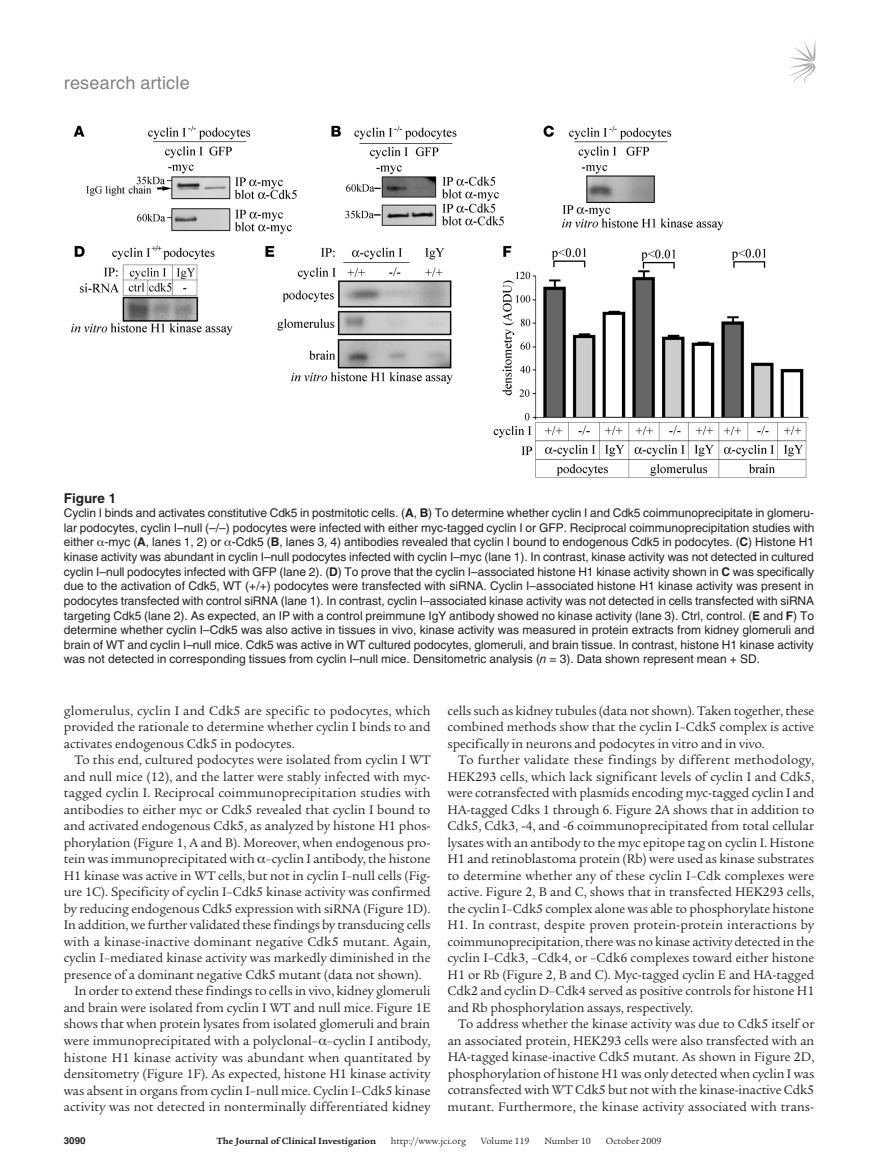
<style>
.page{position:relative;width:878px;height:1174px;background:#fff}
.page>*{position:absolute;margin:0;border:0;box-sizing:border-box;transform-origin:0 0}
.t1{font:18px "Helvetica LT Std";letter-spacing:.01em;color:#808285}
.t2{font:13.5px/16.5px "Legacy Serif Std";letter-spacing:-.005em;color:#231f20;text-align:justify}
.t3{font:13.5px "Legacy Serif Std";letter-spacing:.015em;color:#231f20}
.t4{font:700 13.5px "Helvetica LT Std";color:#231f20}
.t5{font:12px/14.7px "Helvetica LT Std";color:#231f20;text-align:justify}
.t6{font:9.75px "Legacy Serif Std";color:#231f20}
.t7{font:700 9.75px "Legacy Serif Std";color:#231f20}
.t8{font:700 9.75px "Helvetica LT Std";color:#231f20}
.s1{font-weight:700}
.s2{font-style:italic}
</style>
<div class="page">
<svg style="left:789px;top:41px;width:26px;height:44px"></svg>
<img style="left:71px;top:125px;width:738px;height:353px">
<h1 class="t1" style="left:64px;top:72px;width:127px">research article</h1>
<p class="t4" style="left:64px;top:489px;width:54px">Figure 1</p>
<p class="t5" style="left:64px;top:505px;width:752px">Cyclin I binds and activates constitutive Cdk5 in postmitotic cells. (<span class="s1">A</span>, <span class="s1">B</span>) To determine whether cyclin I and Cdk5 coimmunoprecipitate in glomeru&shy;lar podocytes, cyclin I–null (–/–) podocytes were infected with either myc-tagged cyclin I or GFP. Reciprocal coimmunoprecipitation studies with either -myc (<span class="s1">A</span>, lanes 1, 2) or -Cdk5 (<span class="s1">B</span>, lanes 3, 4) antibodies revealed that cyclin I bound to endogenous Cdk5 in podocytes. (<span class="s1">C</span>) Histone H1 kinase activity was abundant in cyclin I–null podocytes infected with cyclin I–myc (lane 1). In contrast, kinase activity was not detected in cultured cyclin I–null podocytes infected with GFP (lane 2). (<span class="s1">D</span>) To prove that the cyclin I–associated histone H1 kinase activity shown in <span class="s1">C</span> was specifically due to the activation of Cdk5, WT (+/+) podocytes were transfected with siRNA. Cyclin I–associated histone H1 kinase activity was present in podocytes transfected with control siRNA (lane 1). In contrast, cyclin I–associated kinase activity was not detected in cells transfected with siRNA targeting Cdk5 (lane 2). As expected, an IP with a control preimmune IgY antibody showed no kinase activity (lane 3). Ctrl, control. (<span class="s1">E</span> and <span class="s1">F</span>) To determine whether cyclin I–Cdk5 was also active in tissues in vivo, kinase activity was measured in protein extracts from kidney glomeruli and brain of WT and cyclin I–null mice. Cdk5 was active in WT cultured podocytes, glomeruli, and brain tissue. In contrast, histone H1 kinase activity was not detected in corresponding tissues from cyclin I–null mice. Densitometric analysis (<span class="s2">n</span> = 3). Data shown represent mean + SD.</p>
<p class="t2" style="left:64px;top:702px;width:368px">glomerulus, cyclin I and Cdk5 are specific to podocytes, which provided the rationale to determine whether cyclin I binds to and activates endogenous Cdk5 in podocytes.</p>
<p class="t2" style="left:74px;top:752px;width:357px">To this end, cultured podocytes were isolated from cyclin I WT</p>
<p class="t2" style="left:64px;top:768px;width:368px">and null mice (12), and the latter were stably infected with myc-</p>
<p class="t2" style="left:64px;top:785px;width:368px">tagged cyclin I. Reciprocal coimmunoprecipitation studies with</p>
<p class="t2" style="left:64px;top:801px;width:368px">antibodies to either myc or Cdk5 revealed that cyclin I bound to</p>
<p class="t2" style="left:64px;top:818px;width:368px">and activated endogenous Cdk5, as analyzed by histone H1 phos-</p>
<p class="t2" style="left:64px;top:834px;width:368px">phorylation (Figure 1, A and B). Moreover, when endogenous pro-</p>
<p class="t2" style="left:64px;top:851px;width:368px">tein was immunoprecipitated with –cyclin I antibody, the histone</p>
<p class="t2" style="left:64px;top:867px;width:368px">H1 kinase was active in WT cells, but not in cyclin I–null cells (Fig-</p>
<p class="t2" style="left:64px;top:884px;width:368px">ure 1C). Specificity of cyclin I–Cdk5 kinase activity was confirmed</p>
<p class="t2" style="left:64px;top:900px;width:368px">by reducing endogenous Cdk5 expression with siRNA (Figure 1D).</p>
<p class="t2" style="left:64px;top:917px;width:368px">In addition, we further validated these findings by transducing cells</p>
<p class="t2" style="left:64px;top:933px;width:368px">with a kinase-inactive dominant negative Cdk5 mutant. Again,</p>
<p class="t2" style="left:64px;top:950px;width:368px">cyclin I–mediated kinase activity was markedly diminished in the</p>
<p class="t2" style="left:64px;top:966px;width:359px">presence of a dominant negative Cdk5 mutant (data not shown).</p>
<p class="t2" style="left:74px;top:983px;width:357px">In order to extend these findings to cells in vivo, kidney glomeruli</p>
<p class="t2" style="left:64px;top:999px;width:368px">and brain were isolated from cyclin I WT and null mice. Figure 1E</p>
<p class="t2" style="left:64px;top:1016px;width:368px">shows that when protein lysates from isolated glomeruli and brain</p>
<p class="t2" style="left:64px;top:1032px;width:368px">were immunoprecipitated with a polyclonal– –cyclin I antibody,</p>
<p class="t3" style="left:64px;top:1049px;width:368px">histone H1 kinase activity was abundant when quantitated by</p>
<p class="t2" style="left:64px;top:1065px;width:368px">densitometry (Figure 1F). As expected, histone H1 kinase activity</p>
<p class="t2" style="left:64px;top:1082px;width:368px">was absent in organs from cyclin I–null mice. Cyclin I–Cdk5 kinase</p>
<p class="t2" style="left:64px;top:1098px;width:368px">activity was not detected in nonterminally differentiated kidney</p>
<p class="t2" style="left:447px;top:702px;width:368px">cells such as kidney tubules (data not shown). Taken together, these combined methods show that the cyclin I–Cdk5 complex is active specifically in neurons and podocytes in vitro and in vivo.</p>
<p class="t2" style="left:447px;top:752px;width:368px;text-indent:11px">To further validate these findings by different methodology, HEK293 cells, which lack significant levels of cyclin I and Cdk5, were cotransfected with plasmids encoding myc-tagged cyclin I and HA-tagged Cdks 1 through 6. Figure 2A shows that in addition to Cdk5, Cdk3, -4, and -6 coimmunoprecipitated from total cellular lysates with an antibody to the myc epitope tag on cyclin I. Histone H1 and retinoblastoma protein (Rb) were used as kinase substrates to determine whether any of these cyclin I–Cdk complexes were active. Figure 2, B and C, shows that in transfected HEK293 cells, the cyclin I–Cdk5 complex alone was able to phosphorylate histone H1. In contrast, despite proven protein-protein interactions by coimmunoprecipitation, there was no kinase activity detected in the cyclin I–Cdk3, –Cdk4, or –Cdk6 complexes toward either histone H1 or Rb (Figure 2, B and C). Myc-tagged cyclin E and HA-tagged Cdk2 and cyclin D–Cdk4 served as positive controls for histone H1 and Rb phosphorylation assays, respectively.</p>
<p class="t2" style="left:447px;top:1016px;width:368px;text-indent:11px">To address whether the kinase activity was due to Cdk5 itself or an associated protein, HEK293 cells were also transfected with an HA-tagged kinase-inactive Cdk5 mutant. As shown in Figure 2D, phosphorylation of histone H1 was only detected when cyclin I was cotransfected with WT Cdk5 but not with the kinase-inactive Cdk5 mutant. Furthermore, the kinase activity associated with trans-</p>
<p class="t8" style="left:64px;top:1134px;width:23px">3090</p>
<p class="t7" style="left:216px;top:1135px;width:161px">The Journal of Clinical Investigation</p>
<p class="t6" style="left:391px;top:1135px;width:77px">http://www.jci.org</p>
<p class="t6" style="left:480px;top:1135px;width:50px">Volume 119</p>
<p class="t6" style="left:544px;top:1135px;width:48px">Number 10</p>
<p class="t6" style="left:605px;top:1135px;width:57px">October 2009</p>
</div>
